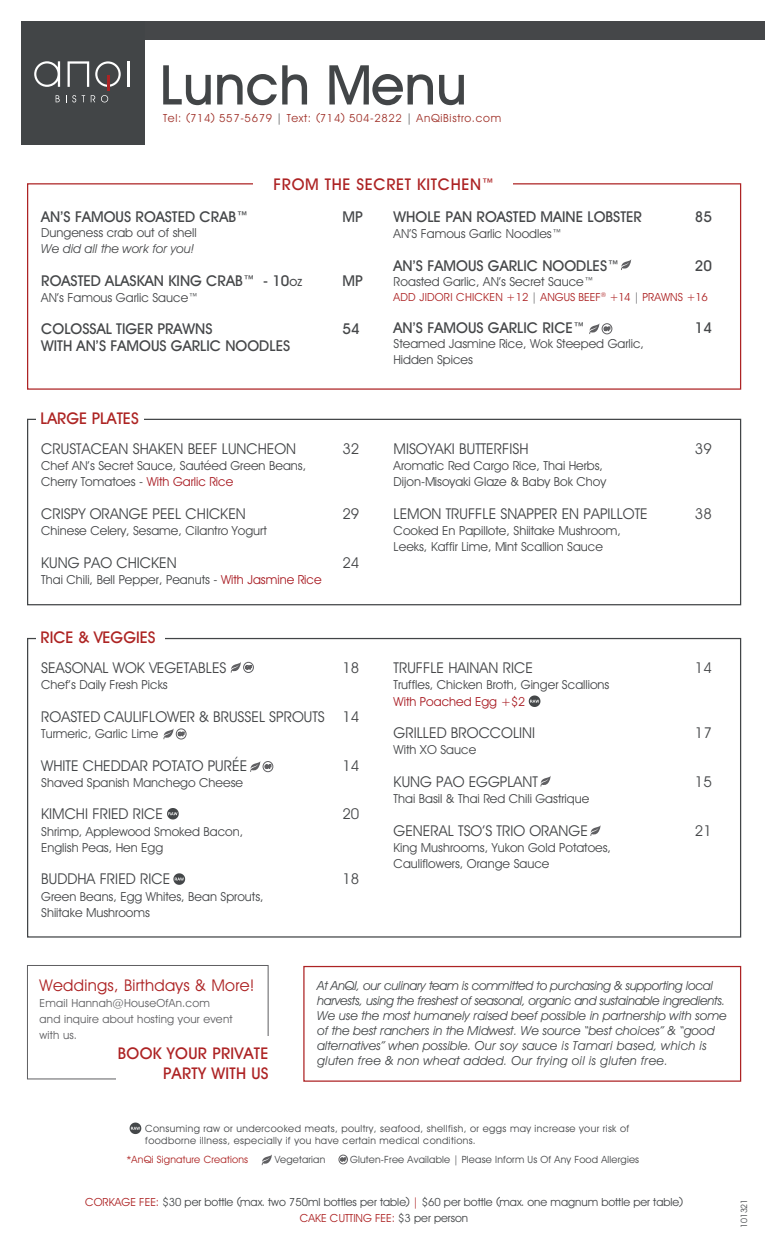
<style>
.page{position:relative;width:765px;height:1260px;background:#fff}
.page>*{position:absolute;margin:0;border:0;box-sizing:border-box;transform-origin:0 0}
.t1{font:700 55.12px "Decker";color:#424547}
.t2{font:700 16.25px/19.5px "Decker";letter-spacing:.02em;color:#ad2324;text-align:right}
.t3{font:16.25px "Decker";letter-spacing:.02em;color:#ad2324}
.t4{font:700 16.25px "Decker";color:#ad2423}
.t5{font:700 16.25px "Decker";letter-spacing:.04em;color:#ad2324}
.t6{font:15px "Decker";color:#454749}
.t7{font:700 15px "Decker";color:#454749}
.t8{font:15px "Decker";color:#424547}
.t9{font:12.5px/16.2px "Decker";color:#454749}
.t10{font:italic 12.5px/15px "Decker";color:#424547}
.t11{font:11.25px "Decker";color:#424547}
.t12{font:11.25px "Decker";color:#ad2324}
.t13{font:11.25px/16px "Decker";letter-spacing:.02em;color:#5f5f62}
.t14{font:11.25px "Decker";letter-spacing:.06em;color:#a0322a}
.t15{font:10.12px "Decker";letter-spacing:.02em;color:#ad2423}
.t16{font:10px/12px "Decker";letter-spacing:.04em;color:#454749}
.t17{font:10px "Decker";letter-spacing:.02em;color:#454749}
.t18{font:8.75px "Decker";color:#424547}
.s1{color:#454749}
.s2{font-style:italic}
.s3{font-size:10px}
.s4{color:#a91d24}
.s5{color:#5f5f62}
.s6{color:#ad2324}
.s7{color:#424547}
</style>
<div class="page">
<div style="left:23px;top:21px;width:742px;height:19px;background:#454749"></div>
<div style="left:21px;top:21px;width:124px;height:124px;background:#424547"></div>
<svg style="left:34px;top:61px;width:26px;height:26px"></svg>
<hr style="left:127px;top:61px;width:3px;height:26px;background:#fff">
<svg style="left:56px;top:95px;width:4px;height:7px"></svg>
<svg style="left:66px;top:61px;width:55px;height:41px"></svg>
<svg style="left:339px;top:1155px;width:9px;height:9px"></svg>
<svg style="left:262px;top:1154px;width:10px;height:12px"></svg>
<div style="left:303px;top:966px;width:438px;height:116px;border:1px solid #ad2324"></div>
<svg style="left:130px;top:1123px;width:11px;height:11px"></svg>
<svg style="left:231px;top:662px;width:23px;height:11px"></svg>
<svg style="left:590px;top:825px;width:11px;height:11px"></svg>
<svg style="left:163px;top:728px;width:23px;height:12px"></svg>
<svg style="left:250px;top:761px;width:23px;height:12px"></svg>
<div style="left:27px;top:183px;width:714px;height:207px;border:1px solid #ad2324"></div>
<div style="left:253px;top:176px;width:260px;height:18px;background:#fff"></div>
<div style="left:27px;top:419px;width:714px;height:186px;border:1px solid #424547"></div>
<div style="left:36px;top:411px;width:107px;height:18px;background:#fff"></div>
<svg style="left:167px;top:808px;width:12px;height:11px"></svg>
<svg style="left:173px;top:873px;width:12px;height:12px"></svg>
<svg style="left:529px;top:695px;width:11px;height:12px"></svg>
<svg style="left:589px;top:323px;width:23px;height:12px"></svg>
<svg style="left:621px;top:259px;width:10px;height:11px"></svg>
<div style="left:27px;top:965px;width:242px;height:114px;border:1px solid #5f5f62"></div>
<div style="left:116px;top:1037px;width:153px;height:53px;background:#fff"></div>
<svg style="left:540px;top:776px;width:11px;height:11px"></svg>
<p class="t1" style="left:160px;top:51px;width:309px">Lunch Menu</p>
<p class="t14" style="left:163px;top:111px;width:339px">Tel: (714) 557-5679 <span class="s1">|</span> Text: (714) 504-2822 <span class="s1">|</span> AnQiBistro.com</p>
<p class="t5" style="left:274px;top:174px;width:223px">FROM THE SECRET KITCHEN™</p>
<p class="t7" style="left:41px;top:207px;width:209px">AN’S FAMOUS ROASTED CRAB™</p>
<p class="t7" style="left:343px;top:207px;width:22px">MP</p>
<p class="t9" style="left:41px;top:224px;width:157px">Dungeness crab out of shell<br><span class="s2">We did all the work for you!</span></p>
<p class="t7" style="left:41px;top:271px;width:262px">ROASTED ALASKAN KING CRAB™ - 10<span class="s3">OZ</span></p>
<p class="t7" style="left:343px;top:271px;width:22px">MP</p>
<p class="t9" style="left:41px;top:289px;width:159px">AN’s Famous Garlic Sauce™</p>
<p class="t7" style="left:41px;top:320px;width:173px">COLOSSAL TIGER PRAWNS</p>
<p class="t7" style="left:343px;top:320px;width:19px">54</p>
<p class="t7" style="left:41px;top:336px;width:250px">WITH AN’S FAMOUS GARLIC NOODLES</p>
<p class="t4" style="left:41px;top:408px;width:100px">LARGE PLATES</p>
<p class="t6" style="left:41px;top:440px;width:257px">CRUSTACEAN SHAKEN BEEF LUNCHEON</p>
<p class="t6" style="left:343px;top:440px;width:18px">32</p>
<p class="t9" style="left:41px;top:458px;width:267px">Chef AN’s Secret Sauce, Sautéed Green Beans,<br>Cherry Tomatoes - <span class="s4">With Garlic Rice</span></p>
<p class="t6" style="left:41px;top:505px;width:206px">CRISPY ORANGE PEEL CHICKEN</p>
<p class="t6" style="left:343px;top:505px;width:18px">29</p>
<p class="t9" style="left:41px;top:523px;width:227px">Chinese Celery, Sesame, Cilantro Yogurt</p>
<p class="t8" style="left:41px;top:553px;width:137px">KUNG PAO CHICKEN</p>
<p class="t6" style="left:343px;top:553px;width:18px">24</p>
<p class="t9" style="left:41px;top:571px;width:282px">Thai Chili, Bell Pepper, Peanuts - <span class="s4">With Jasmine Rice</span></p>
<p class="t4" style="left:41px;top:627px;width:117px">RICE &amp; VEGGIES</p>
<p class="t6" style="left:41px;top:659px;width:187px">SEASONAL WOK VEGETABLES</p>
<p class="t6" style="left:343px;top:659px;width:18px">18</p>
<p class="t9" style="left:41px;top:677px;width:128px">Chef’s Daily Fresh Picks</p>
<p class="t6" style="left:41px;top:707px;width:320px">ROASTED CAULIFLOWER &amp; BRUSSEL SPROUTS 14</p>
<p class="t9" style="left:41px;top:726px;width:118px">Turmeric, Garlic Lime</p>
<p class="t8" style="left:41px;top:756px;width:207px">WHITE CHEDDAR POTATO PURÉE</p>
<p class="t6" style="left:343px;top:756px;width:18px">14</p>
<p class="t9" style="left:41px;top:774px;width:203px">Shaved Spanish Manchego Cheese</p>
<p class="t6" style="left:41px;top:805px;width:123px">KIMCHI FRIED RICE</p>
<p class="t6" style="left:343px;top:805px;width:18px">20</p>
<p class="t9" style="left:41px;top:823px;width:204px">Shrimp, Applewood Smoked Bacon,<br>English Peas, Hen Egg</p>
<p class="t6" style="left:41px;top:870px;width:131px">BUDDHA FRIED RICE</p>
<p class="t6" style="left:343px;top:870px;width:18px">18</p>
<p class="t9" style="left:41px;top:888px;width:224px">Green Beans, Egg Whites, Bean Sprouts,<br>Shiitake Mushrooms</p>
<p class="t7" style="left:394px;top:207px;width:250px">WHOLE PAN ROASTED MAINE LOBSTER</p>
<p class="t7" style="left:695px;top:207px;width:19px">85</p>
<p class="t9" style="left:394px;top:225px;width:170px">AN’S Famous Garlic Noodles™</p>
<p class="t7" style="left:394px;top:256px;width:228px">AN’S FAMOUS GARLIC NOODLES™</p>
<p class="t7" style="left:695px;top:256px;width:19px">20</p>
<p class="t9" style="left:394px;top:273px;width:202px">Roasted Garlic, AN’s Secret Sauce™</p>
<p class="t12" style="left:394px;top:290px;width:316px">ADD JIDORI CHICKEN +12 <span class="s5">|</span> ANGUS BEEF<sup>®</sup> +14 <span class="s5">|</span> PRAWNS +16</p>
<p class="t7" style="left:394px;top:319px;width:193px">AN’S FAMOUS GARLIC RICE™</p>
<p class="t7" style="left:695px;top:319px;width:19px">14</p>
<p class="t9" style="left:394px;top:335px;width:252px">Steamed Jasmine Rice, Wok Steeped Garlic,</p>
<p class="t9" style="left:394px;top:352px;width:81px">Hidden Spices</p>
<p class="t6" style="left:394px;top:440px;width:137px">MISOYAKI BUTTERFISH</p>
<p class="t6" style="left:695px;top:440px;width:18px">39</p>
<p class="t9" style="left:394px;top:458px;width:211px">Aromatic Red Cargo Rice, Thai Herbs,</p>
<p class="t9" style="left:394px;top:474px;width:214px">Dijon-Misoyaki Glaze &amp; Baby Bok Choy</p>
<p class="t6" style="left:394px;top:505px;width:256px">LEMON TRUFFLE SNAPPER EN PAPILLOTE</p>
<p class="t6" style="left:695px;top:505px;width:18px">38</p>
<p class="t9" style="left:394px;top:523px;width:229px">Cooked En Papillote, Shiitake Mushroom,<br>Leeks, Kaffir Lime, Mint Scallion Sauce</p>
<p class="t6" style="left:394px;top:659px;width:141px">TRUFFLE HAINAN RICE</p>
<p class="t6" style="left:695px;top:659px;width:18px">14</p>
<p class="t9" style="left:394px;top:677px;width:217px">Truffles, Chicken Broth, Ginger Scallions<br><span class="s4">With Poached Egg +$2</span></p>
<p class="t6" style="left:394px;top:724px;width:143px">GRILLED BROCCOLINI</p>
<p class="t6" style="left:695px;top:724px;width:18px">17</p>
<p class="t9" style="left:394px;top:742px;width:84px">With XO Sauce</p>
<p class="t6" style="left:394px;top:772px;width:146px">KUNG PAO EGGPLANT</p>
<p class="t6" style="left:695px;top:772px;width:18px">15</p>
<p class="t9" style="left:394px;top:791px;width:197px">Thai Basil &amp; Thai Red Chili Gastrique</p>
<p class="t6" style="left:394px;top:821px;width:196px">GENERAL TSO’S TRIO ORANGE</p>
<p class="t6" style="left:695px;top:821px;width:18px">21</p>
<p class="t9" style="left:394px;top:839px;width:219px">King Mushrooms, Yukon Gold Potatoes,<br>Cauliflowers, Orange Sauce</p>
<p class="t3" style="left:40px;top:975px;width:216px">Weddings, Birthdays &amp; More!</p>
<p class="t13" style="left:40px;top:995px;width:195px">Email Hannah@HouseOfAn.com and inquire about hosting your event with us.</p>
<p class="t2" style="left:118px;top:1044px;width:152px">BOOK YOUR PRIVATE<br>PARTY WITH US</p>
<p class="t10" style="left:317px;top:978px;width:411px">At AnQI, our culinary team is committed to purchasing &amp; supporting local harvests, using the freshest of seasonal, organic and sustainable ingredients.<br>We use the most humanely raised beef possible in partnership with some of the best ranchers in the Midwest. We source “best choices” &amp; “good alternatives” when possible. Our soy sauce is Tamari based, which is gluten free &amp; non wheat added. Our frying oil is gluten free.</p>
<p class="t16" style="left:145px;top:1123px;width:486px">Consuming raw or undercooked meats, poultry, seafood, shellfish, or eggs may increase your risk of foodborne illness, especially if you have certain medical conditions.</p>
<p class="t15" style="left:126px;top:1153px;width:123px">*AnQi Signature Creations</p>
<p class="t17" style="left:275px;top:1153px;width:52px">Vegetarian</p>
<p class="t17" style="left:350px;top:1153px;width:291px">Gluten-Free Available | Please Inform Us Of Any Food Allergies</p>
<p class="t11" style="left:85px;top:1195px;width:599px"><span class="s6">CORKAGE FEE:</span> $30 per bottle (max. two 750ml bottles per table) <span class="s6">|</span> $60 per bottle (max. one magnum bottle per table)</p>
<p class="t12" style="left:300px;top:1211px;width:170px">CAKE CUTTING FEE: <span class="s7">$3 per person</span></p>
<p class="t18" style="left:739px;top:1228px;width:31px;rotate:-90deg">101321</p>
</div>
